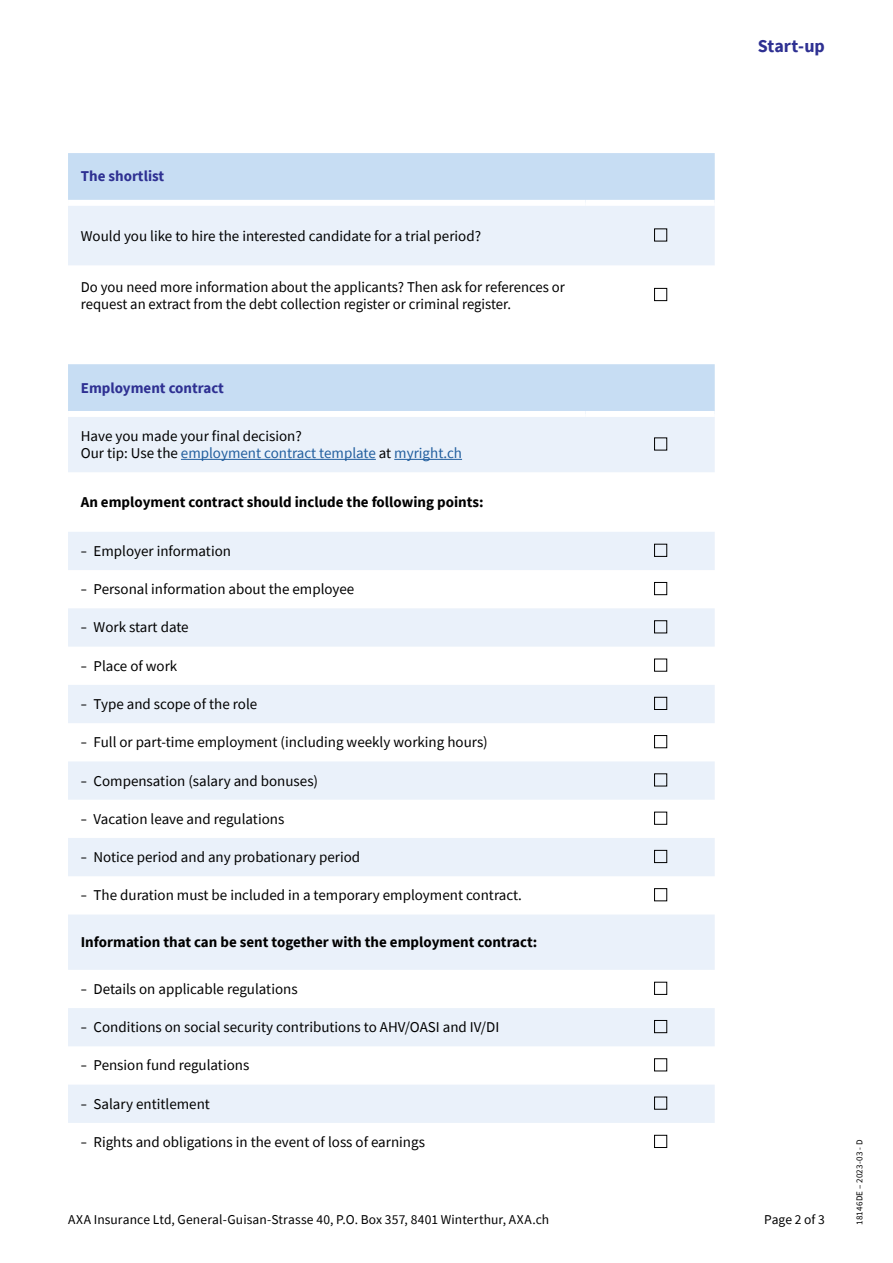
<style>
.page{position:relative;width:893px;height:1263px;background:#fff}
.page>*{position:absolute;margin:0;border:0;box-sizing:border-box;transform-origin:0 0}
.t1{font:700 18px "Source Sans Pro";color:#2e3092}
.t2{font:15px/17.2px "Source Sans Pro";color:#000}
.t3{font:700 15px "Source Sans Pro";color:#000}
.t4{font:700 15px "Source Sans Pro";color:#2e3092}
.t5{font:13.5px "Source Sans Pro";letter-spacing:.01em;color:#000}
.t6{font:9px "Source Sans Pro";letter-spacing:.02em;color:#000}
.s1{color:#215e9e}
</style>
<div class="page">
<div style="left:68px;top:364px;width:647px;height:47px;background:#c7ddf3"></div>
<svg style="left:68px;top:417px;width:647px;height:706px;fill:#eaf1fa"></svg>
<hr style="left:181px;top:459px;width:195px;height:1px;background:#215e9e">
<hr style="left:394px;top:459px;width:68px;height:1px;background:#215e9e">
<div style="left:654px;top:437px;width:13px;height:13px;border:1px solid #000"></div>
<div style="left:654px;top:544px;width:13px;height:13px;border:1px solid #000"></div>
<div style="left:654px;top:582px;width:13px;height:13px;border:1px solid #000"></div>
<div style="left:654px;top:620px;width:13px;height:13px;border:1px solid #000"></div>
<div style="left:654px;top:659px;width:13px;height:13px;border:1px solid #000"></div>
<div style="left:654px;top:697px;width:13px;height:13px;border:1px solid #000"></div>
<div style="left:654px;top:735px;width:13px;height:13px;border:1px solid #000"></div>
<div style="left:654px;top:773px;width:13px;height:13px;border:1px solid #000"></div>
<div style="left:654px;top:812px;width:13px;height:13px;border:1px solid #000"></div>
<div style="left:654px;top:850px;width:13px;height:13px;border:1px solid #000"></div>
<div style="left:654px;top:888px;width:13px;height:13px;border:1px solid #000"></div>
<div style="left:654px;top:982px;width:13px;height:13px;border:1px solid #000"></div>
<div style="left:654px;top:1020px;width:13px;height:13px;border:1px solid #000"></div>
<div style="left:654px;top:1058px;width:13px;height:13px;border:1px solid #000"></div>
<div style="left:654px;top:1097px;width:13px;height:12px;border:1px solid #000"></div>
<div style="left:654px;top:1135px;width:13px;height:13px;border:1px solid #000"></div>
<svg style="left:68px;top:153px;width:647px;height:112px;background:#dae8f6"></svg>
<div style="left:68px;top:200px;width:517px;height:6px;background:#fff"></div>
<div style="left:585px;top:200px;width:130px;height:6px;background:#fff"></div>
<div style="left:654px;top:228px;width:13px;height:13px;border:1px solid #000"></div>
<div style="left:654px;top:288px;width:13px;height:13px;border:1px solid #000"></div>
<p class="t1" style="left:758px;top:34px;width:69px">Start-up</p>
<p class="t4" style="left:81px;top:166px;width:85px">The shortlist</p>
<p class="t2" style="left:81px;top:227px;width:402px">Would you like to hire the interested candidate for a trial period?</p>
<p class="t2" style="left:81px;top:278px;width:486px">Do you need more information about the applicants? Then ask for references or request an extract from the debt collection register or criminal register.</p>
<p class="t4" style="left:81px;top:377px;width:145px">Employment contract</p>
<p class="t2" style="left:81px;top:427px;width:383px">Have you made your final decision?<br>Our tip: Use the <span class="s1">employment contract template</span> at <span class="s1">myright.ch</span></p>
<p class="t3" style="left:81px;top:492px;width:404px">An employment contract should include the following points:</p>
<p class="t2" style="left:81px;top:542px;width:152px">؞ Employer information</p>
<p class="t2" style="left:81px;top:580px;width:275px">؞ Personal information about the employee</p>
<p class="t2" style="left:81px;top:619px;width:109px">؞ Work start date</p>
<p class="t2" style="left:81px;top:657px;width:98px">؞ Place of work</p>
<p class="t2" style="left:81px;top:695px;width:178px">؞ Type and scope of the role</p>
<p class="t2" style="left:81px;top:733px;width:409px">؞ Full or part-time employment (including weekly working hours)</p>
<p class="t2" style="left:81px;top:772px;width:239px">؞ Compensation (salary and bonuses)</p>
<p class="t2" style="left:81px;top:810px;width:205px">؞ Vacation leave and regulations</p>
<p class="t2" style="left:81px;top:848px;width:281px">؞ Notice period and any probationary period</p>
<p class="t2" style="left:81px;top:887px;width:443px">؞ The duration must be included in a temporary employment contract.</p>
<p class="t3" style="left:81px;top:932px;width:458px">Information that can be sent together with the employment contract:</p>
<p class="t2" style="left:81px;top:980px;width:218px">؞ Details on applicable regulations</p>
<p class="t2" style="left:81px;top:1018px;width:420px">؞ Conditions on social security contributions to AHV/OASI and IV/DI</p>
<p class="t2" style="left:81px;top:1057px;width:170px">؞ Pension fund regulations</p>
<p class="t2" style="left:81px;top:1095px;width:131px">؞ Salary entitlement</p>
<p class="t2" style="left:81px;top:1133px;width:346px">؞ Rights and obligations in the event of loss of earnings</p>
<p class="t5" style="left:68px;top:1211px;width:483px">AXA Insurance Ltd, General-Guisan-Strasse 40, P.O. Box 357, 8401 Winterthur, AXA.ch</p>
<p class="t5" style="left:764px;top:1211px;width:62px">Page 2 of 3</p>
<p class="t6" style="left:854px;top:1225px;width:87px;rotate:-90deg">18146DE – 2023-03 - D</p>
</div>
